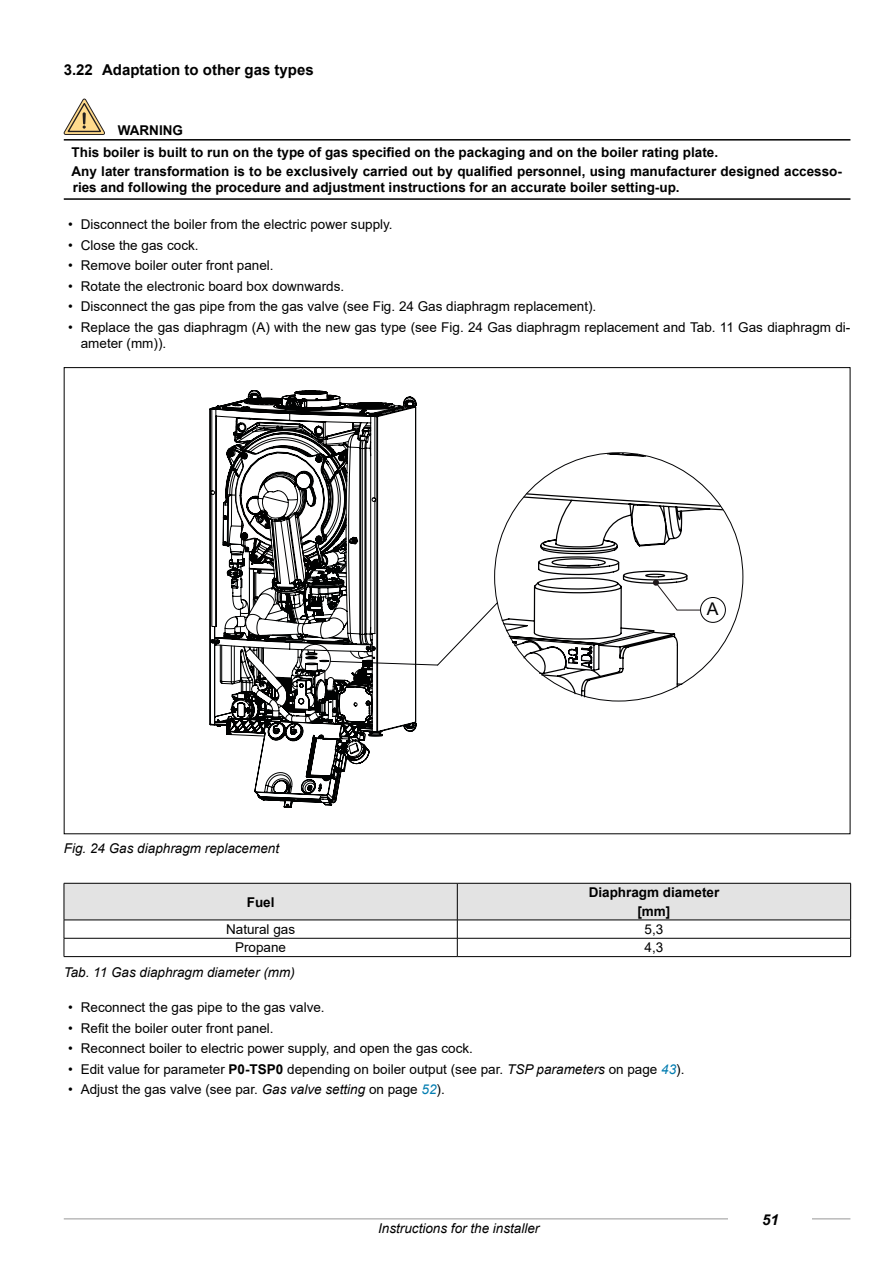
<style>
.page{position:relative;width:893px;height:1263px;background:#fff}
.page>*{position:absolute;margin:0;border:0;box-sizing:border-box;transform-origin:0 0}
.t1{font:17.55px "Arial";color:#020203}
.t2{font:700 15px "Arial";color:#000}
.t3{font:italic 700 15px "Arial";color:#000}
.t4{font:13.5px/16.2px "Arial";color:#000}
.t5{font:700 13.5px/22.5px "Arial";color:#000}
.t6{font:italic 13.5px "Arial";color:#000}
.s1{font-weight:700}
.s2{font-style:italic}
.s3{font-style:italic;color:#007cb0}
</style>
<div class="page">
<hr style="left:64px;top:1218px;width:786px;height:1px;background:#989898">
<div style="left:729px;top:1209px;width:83px;height:19px;background:#fff"></div>
<hr style="left:64px;top:139px;width:786px;height:2px;background:#000">
<hr style="left:64px;top:198px;width:786px;height:2px;background:#000">
<svg style="left:64px;top:99px;width:41px;height:36px"></svg>
<hr style="left:64px;top:956px;width:393px;height:1px;background:#000">
<svg style="left:64px;top:883px;width:787px;height:73px"></svg>
<hr style="left:457px;top:956px;width:394px;height:1px;background:#000">
<svg style="left:210px;top:390px;width:207px;height:418px"></svg>
<svg style="left:439px;top:452px;width:304px;height:250px"></svg>
<div style="left:300px;top:644px;width:31px;height:31px;border:1px solid #020203;border-radius:50%"></div>
<svg style="left:264px;top:660px;width:175px;height:63px"></svg>
<div style="left:700px;top:597px;width:25px;height:25px;background:#fff;border-radius:50%"></div>
<div style="left:700px;top:596px;width:26px;height:27px;border:2px solid #fff;border-radius:50%"></div>
<svg style="left:655px;top:582px;width:46px;height:29px"></svg>
<div style="left:700px;top:597px;width:26px;height:26px;border:1px solid #020203;border-radius:50%"></div>
<div style="left:653px;top:579px;width:6px;height:7px;background:#1d1719;border-radius:50%"></div>
<p class="t2" style="left:64px;top:59px;width:251px">3.22 Adaptation to other gas types</p>
<p class="t5" style="left:72px;top:119px;width:648px;text-indent:46px">WARNING<br>This boiler is built to run on the type of gas specified on the packaging and on the boiler rating plate.</p>
<p class="t5" style="left:72px;top:163px;width:772px;line-height:16.2px">Any later transformation is to be exclusively carried out by qualified personnel, using manufacturer designed accesso&shy;ries and following the procedure and adjustment instructions for an accurate boiler setting-up.</p>
<p class="t4" style="left:68px;top:216px;width:326px">• Disconnect the boiler from the electric power supply.</p>
<p class="t4" style="left:68px;top:237px;width:132px">• Close the gas cock.</p>
<p class="t4" style="left:68px;top:257px;width:207px">• Remove boiler outer front panel.</p>
<p class="t4" style="left:68px;top:278px;width:278px">• Rotate the electronic board box downwards.</p>
<p class="t4" style="left:68px;top:298px;width:530px">• Disconnect the gas pipe from the gas valve (see Fig. 24 Gas diaphragm replacement).</p>
<p class="t4" style="left:81px;top:319px;width:771px;text-indent:-13px">• Replace the gas diaphragm (A) with the new gas type (see Fig. 24 Gas diaphragm replacement and Tab. 11 Gas diaphragm di&shy;ameter (mm)).</p>
<p class="t6" style="left:64px;top:839px;width:217px">Fig. 24 Gas diaphragm replacement</p>
<p class="t1" style="left:707px;top:597px;width:13px">A</p>
<p class="t5" style="left:247px;top:891px;width:29px">Fuel</p>
<p class="t5" style="left:589px;top:883px;width:132px;line-height:18.3px;text-align:center">Diaphragm diameter [mm]</p>
<p class="t4" style="left:226px;top:921px;width:71px">Natural gas</p>
<p class="t4" style="left:645px;top:921px;width:20px">5,3</p>
<p class="t4" style="left:235px;top:939px;width:53px">Propane</p>
<p class="t4" style="left:645px;top:939px;width:20px">4,3</p>
<p class="t6" style="left:64px;top:964px;width:233px">Tab. 11 Gas diaphragm diameter (mm)</p>
<p class="t4" style="left:68px;top:999px;width:258px">• Reconnect the gas pipe to the gas valve.</p>
<p class="t4" style="left:68px;top:1020px;width:207px">• Refit the boiler outer front panel.</p>
<p class="t4" style="left:68px;top:1040px;width:406px">• Reconnect boiler to electric power supply, and open the gas cock.</p>
<p class="t4" style="left:68px;top:1061px;width:618px">• Edit value for parameter <span class="s1">P0-TSP0</span> depending on boiler output (see par. <span class="s2">TSP parameters</span> on page <span class="s3">43</span>).</p>
<p class="t4" style="left:68px;top:1081px;width:378px">• Adjust the gas valve (see par. <span class="s2">Gas valve setting</span> on page <span class="s3">52</span>).</p>
<p class="t6" style="left:378px;top:1219px;width:163px">Instructions for the installer</p>
<p class="t3" style="left:762px;top:1210px;width:18px">51</p>
</div>
